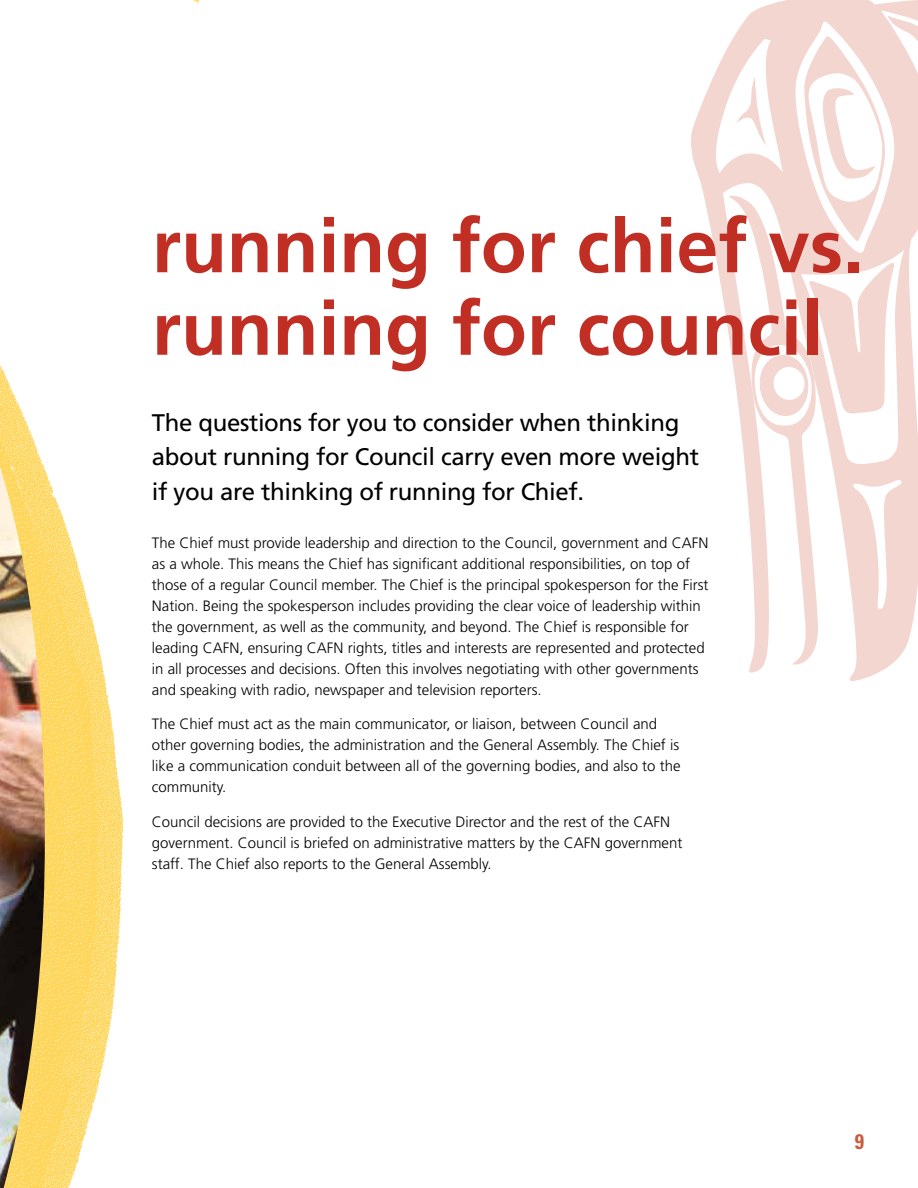
<style>
.page{position:relative;width:918px;height:1188px;background:#fff}
.page>*{position:absolute;margin:0;border:0;box-sizing:border-box;transform-origin:0 0}
.t1{font:700 75px/82.5px "Frutiger";color:#c12e24}
.t2{font:24px/34.5px "Frutiger";letter-spacing:-.015em;color:#000}
.t3{font:700 condensed 21px "Univers";color:#ca5a3e}
.t4{font:300 15px/21px "Frutiger";color:#000}
</style>
<div class="page">
<svg style="left:691px;top:0;width:227px;height:681px"></svg>
<svg style="left:737px;top:77px;width:29px;height:69px"></svg>
<svg style="left:758px;top:257px;width:137px;height:160px"></svg>
<svg style="left:804px;top:16px;width:114px;height:229px"></svg>
<img style="left:0;top:0;width:198px;height:1188px">
<img style="left:0;top:466px;width:47px;height:722px">
<h1 class="t1" style="left:152px;top:205px;width:714px">running for chief vs. running for council</h1>
<h2 class="t2" style="left:152px;top:405px;width:549px">The questions for you to consider when thinking about running for Council carry even more weight if you are thinking of running for Chief.</h2>
<p class="t4" style="left:152px;top:532px;width:558px">The Chief must provide leadership and direction to the Council, government and CAFN as a whole. This means the Chief has significant additional responsibilities, on top of those of a regular Council member. The Chief is the principal spokesperson for the First Nation. Being the spokesperson includes providing the clear voice of leadership within the government, as well as the community, and beyond. The Chief is responsible for leading CAFN, ensuring CAFN rights, titles and interests are represented and protected in all processes and decisions. Often this involves negotiating with other governments and speaking with radio, newspaper and television reporters.</p>
<p class="t4" style="left:152px;top:714px;width:530px">The Chief must act as the main communicator, or liaison, between Council and other governing bodies, the administration and the General Assembly. The Chief is like a communication conduit between all of the governing bodies, and also to the community.</p>
<p class="t4" style="left:152px;top:811px;width:532px">Council decisions are provided to the Executive Director and the rest of the CAFN government. Council is briefed on administrative matters by the CAFN government staff. The Chief also reports to the General Assembly.</p>
<h3 class="t3" style="left:855px;top:1129px;width:11px">9</h3>
</div>
